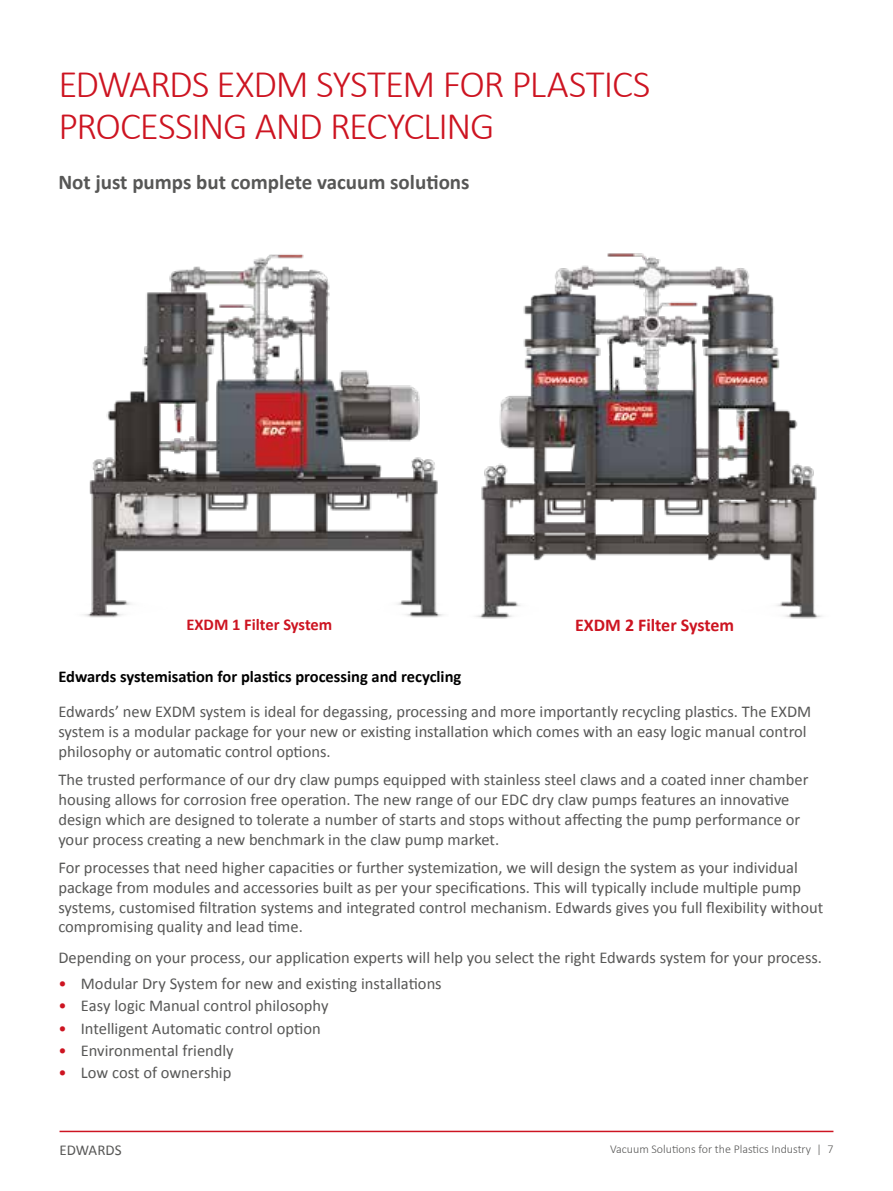
<style>
.page{position:relative;width:893px;height:1191px;background:#fff}
.page>*{position:absolute;margin:0;border:0;box-sizing:border-box;transform-origin:0 0}
.t1{font:300 39px/42px "Calibri";letter-spacing:-.03em;color:#cd1421}
.t2{font:700 21px "Calibri";color:#575756}
.t3{font:700 18px "Calibri";color:#cd1421}
.t4{font:16.5px/19.8px "Calibri";color:#575756}
.t5{font:700 16.5px "Calibri";color:#000}
.t6{font:700 16.5px "Calibri";color:#cd1421}
.t7{font:15px "Calibri";color:#575756}
.t8{font:300 12px "Calibri";color:#575756}
.s1{color:#cd1421}
</style>
<div class="page">
<hr style="left:60px;top:1130px;width:773px;height:2px;background:#cd1421">
<img style="left:84px;top:254px;width:359px;height:364px">
<img style="left:476px;top:253px;width:346px;height:366px">
<h1 class="t1" style="left:58px;top:63px;width:594px">EDWARDS EXDM SYSTEM FOR PLASTICS<br>PROCESSING AND RECYCLING</h1>
<p class="t2" style="left:58px;top:169px;width:413px">Not just pumps but complete vacuum solutions</p>
<p class="t6" style="left:186px;top:614px;width:147px">EXDM 1 Filter System</p>
<p class="t3" style="left:575px;top:613px;width:161px">EXDM 2 Filter System</p>
<p class="t5" style="left:58px;top:666px;width:404px">Edwards systemisation for plastics processing and recycling</p>
<p class="t4" style="left:58px;top:702px;width:754px">Edwards’ new EXDM system is ideal for degassing, processing and more importantly recycling plastics. The EXDM system is a modular package for your new or existing installation which comes with an easy logic manual control philosophy or automatic control options.</p>
<p class="t4" style="left:58px;top:770px;width:752px">The trusted performance of our dry claw pumps equipped with stainless steel claws and a coated inner chamber housing allows for corrosion free operation. The new range of our EDC dry claw pumps features an innovative design which are designed to tolerate a number of starts and stops without affecting the pump performance or your process creating a new benchmark in the claw pump market.</p>
<p class="t4" style="left:58px;top:857px;width:766px">For processes that need higher capacities or further systemization, we will design the system as your individual package from modules and accessories built as per your specifications. This will typically include multiple pump systems, customised filtration systems and integrated control mechanism. Edwards gives you full flexibility without compromising quality and lead time.</p>
<p class="t4" style="left:58px;top:947px;width:765px">Depending on your process, our application experts will help you select the right Edwards system for your process.</p>
<p class="t4" style="left:58px;top:973px;width:385px"><span class="s1">•</span> Modular Dry System for new and existing installations</p>
<p class="t4" style="left:58px;top:996px;width:272px"><span class="s1">•</span> Easy logic Manual control philosophy</p>
<p class="t4" style="left:58px;top:1018px;width:264px"><span class="s1">•</span> Intelligent Automatic control option</p>
<p class="t4" style="left:58px;top:1040px;width:177px"><span class="s1">•</span> Environmental friendly</p>
<p class="t4" style="left:58px;top:1062px;width:174px"><span class="s1">•</span> Low cost of ownership</p>
<p class="t7" style="left:60px;top:1141px;width:64px">EDWARDS</p>
<p class="t8" style="left:610px;top:1141px;width:225px">Vacuum Solutions for the Plastics Industry | 7</p>
</div>
